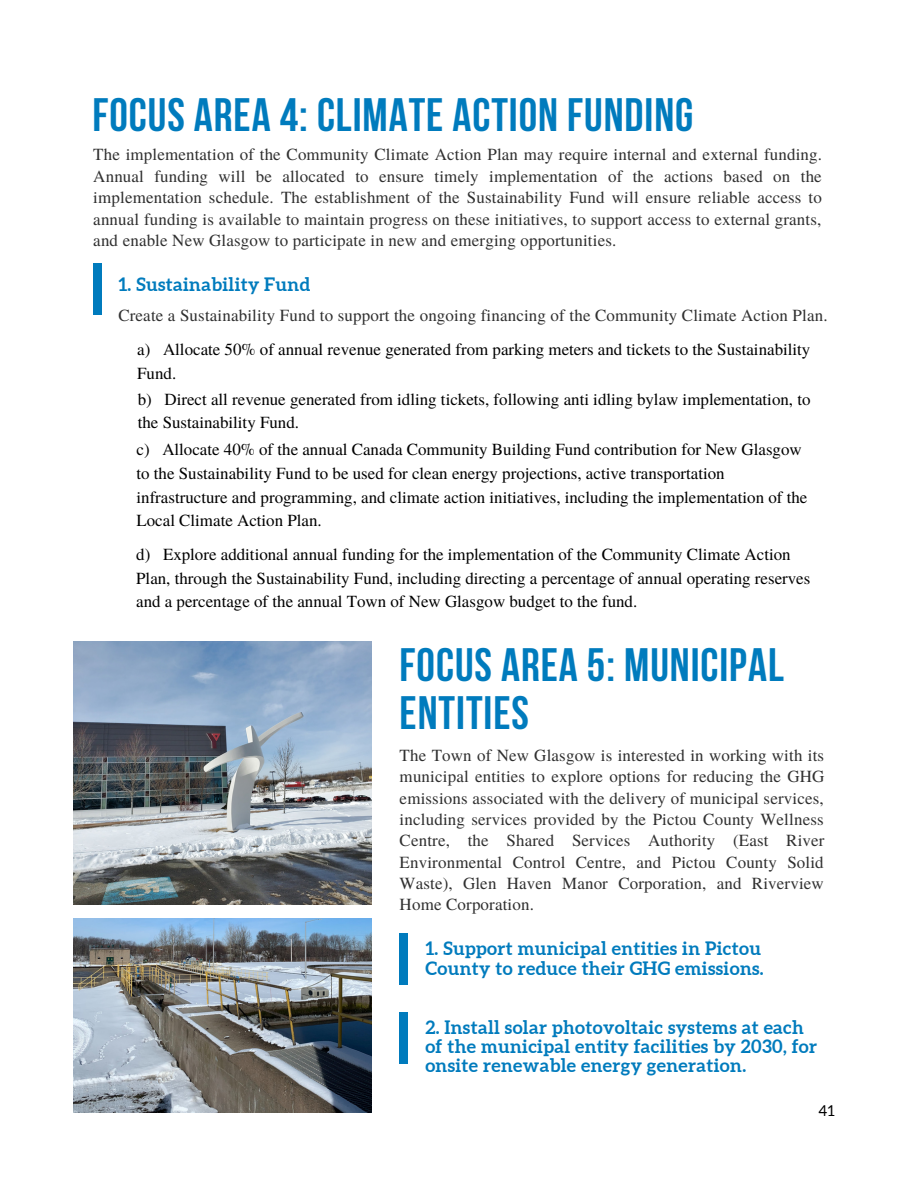
<style>
.page{position:relative;width:918px;height:1188px;background:#fff}
.page>*{position:absolute;margin:0;border:0;box-sizing:border-box;transform-origin:0 0}
.t1{font:700 46.65px/48.3px "Bebas Neue";letter-spacing:.02em;color:#007bbd}
.t2{font:700 18.45px/19.2px "Aleo";letter-spacing:.02em;color:#007bbd}
.t3{font:16.95px/21.3px "Te X Gyre Termes";letter-spacing:.01em;color:#303030;text-align:justify}
.t4{font:16.95px/23.7px "Te X Gyre Termes";color:#000}
.t5{font:15px "Aleo";color:#000}
</style>
<div class="page">
<div style="left:93px;top:263px;width:9px;height:52px;background:#007bbd"></div>
<div style="left:399px;top:933px;width:9px;height:52px;background:#007bbd"></div>
<div style="left:399px;top:1012px;width:9px;height:51px;background:#007bbd"></div>
<img style="left:73px;top:919px;width:299px;height:193px">
<img style="left:73px;top:641px;width:299px;height:264px">
<h1 class="t1" style="left:93px;top:95px;width:602px">FOCUS AREA 4: CLIMATE ACTION FUNDING</h1>
<p class="t3" style="left:93px;top:143px;width:730px">The implementation of the Community Climate Action Plan may require internal and external funding.<br>Annual funding will be allocated to ensure timely implementation of the actions based on the implementation schedule. The establishment of the Sustainability Fund will ensure reliable access to annual funding is available to maintain progress on these initiatives, to support access to external grants, and enable New Glasgow to participate in new and emerging opportunities.</p>
<p class="t2" style="left:118px;top:274px;width:193px">1. Sustainability Fund</p>
<p class="t3" style="left:118px;top:304px;width:711px">Create a Sustainability Fund to support the ongoing financing of the Community Climate Action Plan.</p>
<p class="t4" style="left:137px;top:337px;width:675px">a) Allocate 50% of annual revenue generated from parking meters and tickets to the Sustainability<br>Fund.</p>
<p class="t4" style="left:138px;top:386px;width:674px">b) Direct all revenue generated from idling tickets, following anti idling bylaw implementation, to the Sustainability Fund.</p>
<p class="t4" style="left:137px;top:437px;width:672px">c) Allocate 40% of the annual Canada Community Building Fund contribution for New Glasgow to the Sustainability Fund to be used for clean energy projections, active transportation infrastructure and programming, and climate action initiatives, including the implementation of the Local Climate Action Plan.</p>
<p class="t4" style="left:136px;top:542px;width:676px">d) Explore additional annual funding for the implementation of the Community Climate Action<br>Plan, through the Sustainability Fund, including directing a percentage of annual operating reserves and a percentage of the annual Town of New Glasgow budget to the fund.</p>
<h1 class="t1" style="left:400px;top:645px;width:386px">FOCUS AREA 5: MUNICIPAL<br>ENTITIES</h1>
<p class="t3" style="left:400px;top:744px;width:426px">The Town of New Glasgow is interested in working with its municipal entities to explore options for reducing the GHG emissions associated with the delivery of municipal services, including services provided by the Pictou County Wellness Centre, the Shared Services Authority (East River Environmental Control Centre, and Pictou County Solid Waste), Glen Haven Manor Corporation, and Riverview Home Corporation.</p>
<p class="t2" style="left:425px;top:939px;width:340px">1. Support municipal entities in Pictou<br>County to reduce their GHG emissions.</p>
<p class="t2" style="left:425px;top:1018px;width:393px">2. Install solar photovoltaic systems at each of the municipal entity facilities by 2030, for onsite renewable energy generation.</p>
<p class="t5" style="left:819px;top:1103px;width:18px">41</p>
</div>
